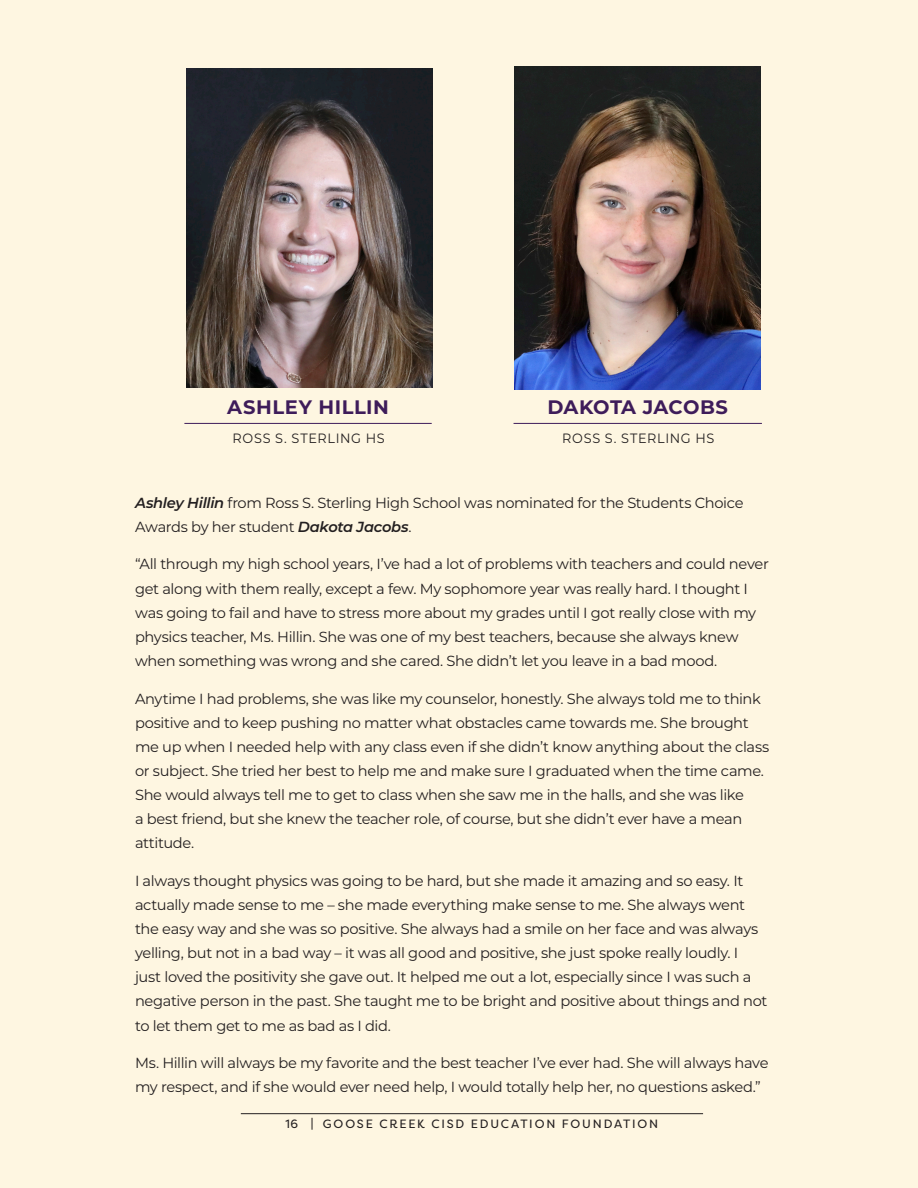
<style>
.page{position:relative;width:918px;height:1188px;background:#fef6e1}
.page>*{position:absolute;margin:0;border:0;box-sizing:border-box;transform-origin:0 0}
.Name{font:700 19.5px "Montserrat";letter-spacing:.025em;color:#3e1c5a}
.LetterTextITALIC-2Co{font:14.7px/24.2px "Montserrat";letter-spacing:-.02em;color:#231f20}
.School_Name{font:13.5px "Montserrat";letter-spacing:.055em;color:#231f20;scale:.95 1}
.t1{font:12px "Filson Pro";letter-spacing:.155em;color:#231f20}
.s1{font-weight:600;font-style:italic}
</style>
<div class="page">
<hr style="left:241px;top:1113px;width:462px;height:1px;background:#231f20">
<img style="left:187px;top:68px;width:246px;height:319px">
<img style="left:515px;top:66px;width:246px;height:323px">
<hr style="left:184px;top:423px;width:248px;height:1px;background:#3e1c5a">
<hr style="left:514px;top:423px;width:248px;height:1px;background:#3e1c5a">
<p class="Name" style="left:227px;top:393px;width:163px">ASHLEY HILLIN</p>
<p class="School_Name" style="left:233px;top:429px;width:162px">ROSS S. STERLING HS</p>
<p class="Name" style="left:547px;top:393px;width:182px">DAKOTA JACOBS</p>
<p class="School_Name" style="left:562px;top:429px;width:162px">ROSS S. STERLING HS</p>
<p class="LetterTextITALIC-2Co" style="left:135px;top:490px;width:610px"><span class="s1">Ashley Hillin</span> from Ross S. Sterling High School was nominated for the Students Choice<br>Awards by her student <span class="s1">Dakota Jacobs</span>.</p>
<p class="LetterTextITALIC-2Co" style="left:135px;top:552px;width:635px">“All through my high school years, I’ve had a lot of problems with teachers and could never get along with them really, except a few. My sophomore year was really hard. I thought I was going to fail and have to stress more about my grades until I got really close with my physics teacher, Ms. Hillin. She was one of my best teachers, because she always knew when something was wrong and she cared. She didn’t let you leave in a bad mood.</p>
<p class="LetterTextITALIC-2Co" style="left:135px;top:686px;width:636px">Anytime I had problems, she was like my counselor, honestly. She always told me to think positive and to keep pushing no matter what obstacles came towards me. She brought me up when I needed help with any class even if she didn’t know anything about the class or subject. She tried her best to help me and make sure I graduated when the time came.<br>She would always tell me to get to class when she saw me in the halls, and she was like<br>a best friend, but she knew the teacher role, of course, but she didn’t ever have a mean attitude.</p>
<p class="LetterTextITALIC-2Co" style="left:135px;top:868px;width:634px">I always thought physics was going to be hard, but she made it amazing and so easy. It actually made sense to me – she made everything make sense to me. She always went the easy way and she was so positive. She always had a smile on her face and was always yelling, but not in a bad way – it was all good and positive, she just spoke really loudly. I just loved the positivity she gave out. It helped me out a lot, especially since I was such a negative person in the past. She taught me to be bright and positive about things and not to let them get to me as bad as I did.</p>
<p class="LetterTextITALIC-2Co" style="left:135px;top:1050px;width:635px">Ms. Hillin will always be my favorite and the best teacher I’ve ever had. She will always have my respect, and if she would ever need help, I would totally help her, no questions asked.”</p>
<p class="t1" style="left:286px;top:1116px;width:374px">16 | GOOSE CREEK CISD EDUCATION FOUNDATION</p>
</div>
